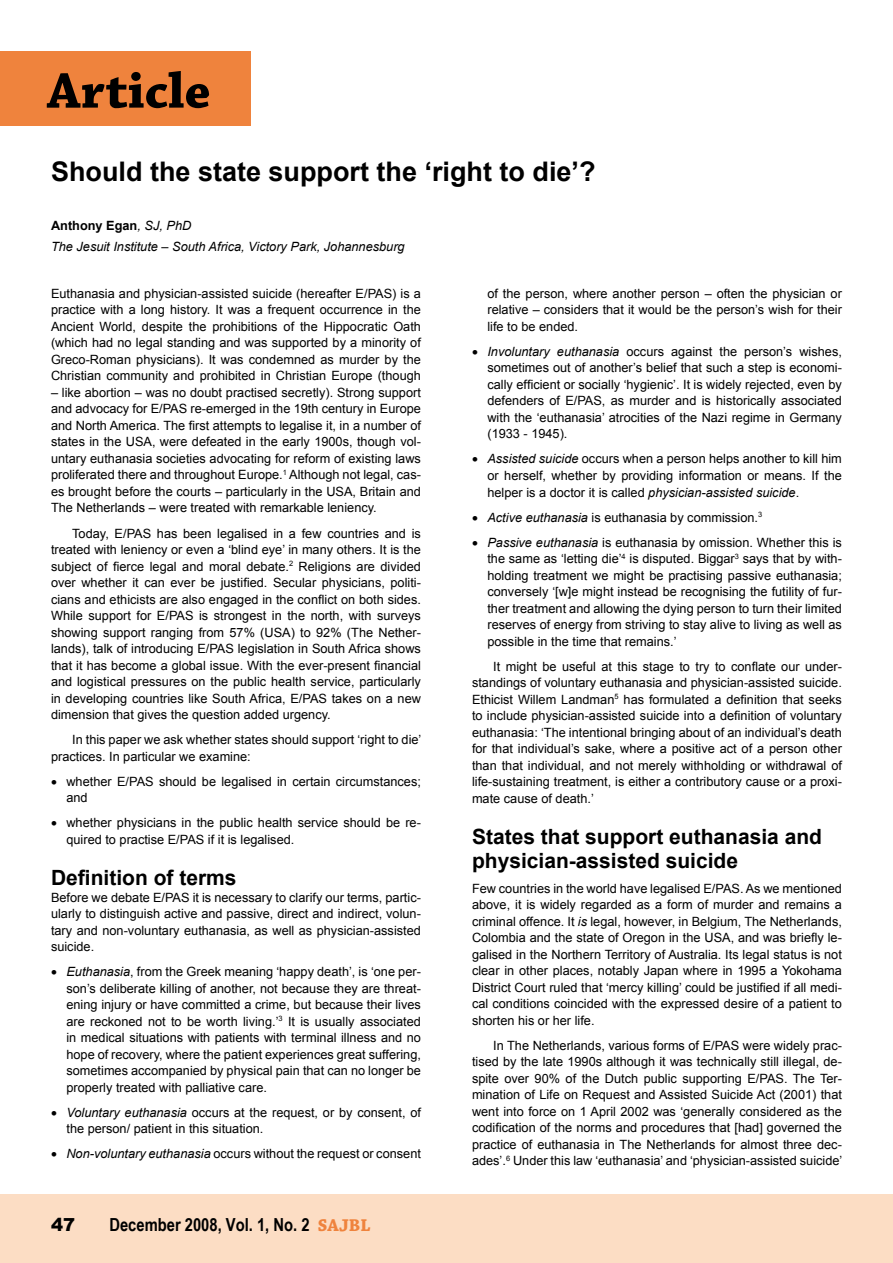
<style>
.page{position:relative;width:893px;height:1263px;background:#fff}
.page>*{position:absolute;margin:0;border:0;box-sizing:border-box;transform-origin:0 0}
.t1{font:700 52.5px "Chaparral Pro";color:#000}
.t2{font:700 27px "Arial";color:#000}
.t3{font:700 21px/24px "Arial";color:#000}
.t4{font:700 18px "Arial Narrow";color:#000}
.t5{font:900 18px "Arial";color:#000}
.t6{font:12.75px/16.5px "Arial";color:#000;text-align:justify}
.t7{font:italic 12.75px/21.6px "Arial";color:#000}
.s1{font-weight:700;font-style:normal}
.s2{font-style:italic}
.s3{font-family:"Chaparral Pro";color:#ef833d}
</style>
<div class="page">
<div style="left:0;top:1195px;width:893px;height:68px;background:#fcddc4"></div>
<div style="left:0;top:51px;width:251px;height:74px;background:#ef833d"></div>
<h1 class="t1" style="left:47px;top:60px;width:165px">Article</h1>
<h2 class="t2" style="left:51px;top:156px;width:546px">Should the state support the ‘right to die’?</h2>
<p class="t7" style="left:51px;top:214px;width:355px"><span class="s1">Anthony Egan</span>, SJ, PhD<br>The Jesuit Institute – South Africa, Victory Park, Johannesburg</p>
<p class="t6" style="left:51px;top:285px;width:371px">Euthanasia and physician-assisted suicide (hereafter E/PAS) is a practice with a long history. It was a frequent occurrence in the Ancient World, despite the prohibitions of the Hippocratic Oath (which had no legal standing and was supported by a minority of Greco-Roman physicians). It was condemned as murder by the Christian community and prohibited in Christian Europe (though</p>
<p class="t6" style="left:51px;top:384px;width:371px">– like abortion – was no doubt practised secretly). Strong support and advocacy for E/PAS re-emerged in the 19th century in Europe and North America. The first attempts to legalise it, in a number of states in the USA, were defeated in the early 1900s, though vol&shy;untary euthanasia societies advocating for reform of existing laws proliferated there and throughout Europe.<sup>1</sup> Although not legal, cas&shy;es brought before the courts – particularly in the USA, Britain and The Netherlands – were treated with remarkable leniency.</p>
<p class="t6" style="left:51px;top:525px;width:371px;text-indent:21px">Today, E/PAS has been legalised in a few countries and is treated with leniency or even a ‘blind eye’ in many others. It is the subject of fierce legal and moral debate.<sup>2</sup> Religions are divided over whether it can ever be justified. Secular physicians, politi&shy;cians and ethicists are also engaged in the conflict on both sides.<br>While support for E/PAS is strongest in the north, with surveys showing support ranging from 57% (USA) to 92% (The Nether&shy;lands), talk of introducing E/PAS legislation in South Africa shows that it has become a global issue. With the ever-present financial and logistical pressures on the public health service, particularly in developing countries like South Africa, E/PAS takes on a new dimension that gives the question added urgency.</p>
<p class="t6" style="left:51px;top:731px;width:372px;text-indent:21px">In this paper we ask whether states should support ‘right to die’ practices. In particular we examine:</p>
<p class="t6" style="left:66px;top:773px;width:356px;text-indent:-15px">• whether E/PAS should be legalised in certain circumstances; and</p>
<p class="t6" style="left:66px;top:814px;width:356px;text-indent:-15px">• whether physicians in the public health service should be re&shy;quired to practise E/PAS if it is legalised.</p>
<h3 class="t3" style="left:51px;top:866px;width:187px">Definition of terms</h3>
<p class="t6" style="left:51px;top:889px;width:371px">Before we debate E/PAS it is necessary to clarify our terms, partic&shy;ularly to distinguish active and passive, direct and indirect, volun&shy;tary and non-voluntary euthanasia, as well as physician-assisted suicide.</p>
<p class="t6" style="left:66px;top:963px;width:356px;text-indent:-15px">• <span class="s2">Euthanasia</span>, from the Greek meaning ‘happy death’, is ‘one per&shy;son’s deliberate killing of another, not because they are threat&shy;ening injury or have committed a crime, but because their lives are reckoned not to be worth living.’<sup>3</sup> It is usually associated in medical situations with patients with terminal illness and no hope of recovery, where the patient experiences great suffering, sometimes accompanied by physical pain that can no longer be properly treated with palliative care.</p>
<p class="t6" style="left:66px;top:1104px;width:356px;text-indent:-15px">• <span class="s2">Voluntary euthanasia</span> occurs at the request, or by consent, of the person/ patient in this situation.</p>
<p class="t6" style="left:51px;top:1145px;width:371px">• <span class="s2">Non-voluntary euthanasia</span> occurs without the request or consent</p>
<h3 class="t5" style="left:51px;top:1215px;width:26px">47</h3>
<h3 class="t4" style="left:109px;top:1214px;width:262px">December 2008, Vol. 1, No. 2 <span class="s3">SAJBL</span></h3>
<p class="t6" style="left:487px;top:285px;width:356px">of the person, where another person – often the physician or relative – considers that it would be the person’s wish for their life to be ended.</p>
<p class="t6" style="left:487px;top:343px;width:356px;text-indent:-15px">• <span class="s2">Involuntary euthanasia</span> occurs against the person’s wishes, sometimes out of another’s belief that such a step is economi&shy;cally efficient or socially ‘hygienic’. It is widely rejected, even by defenders of E/PAS, as murder and is historically associated with the ‘euthanasia’ atrocities of the Nazi regime in Germany (1933 - 1945).</p>
<p class="t6" style="left:487px;top:451px;width:356px;text-indent:-15px">• <span class="s2">Assisted suicide</span> occurs when a person helps another to kill him or herself, whether by providing information or means. If the helper is a doctor it is called <span class="s2">physician-assisted suicide</span>.</p>
<p class="t6" style="left:472px;top:509px;width:292px">• <span class="s2">Active euthanasia</span> is euthanasia by commission.<sup>3</sup></p>
<p class="t6" style="left:487px;top:534px;width:356px;text-indent:-15px">• <span class="s2">Passive euthanasia</span> is euthanasia by omission. Whether this is the same as ‘letting die’<sup>4</sup> is disputed. Biggar<sup>3</sup> says that by with&shy;holding treatment we might be practising passive euthanasia; conversely ‘[w]e might instead be recognising the futility of fur&shy;ther treatment and allowing the dying person to turn their limited reserves of energy from striving to stay alive to living as well as possible in the time that remains.’</p>
<p class="t6" style="left:472px;top:658px;width:371px;text-indent:21px">It might be useful at this stage to try to conflate our under&shy;standings of voluntary euthanasia and physician-assisted suicide.<br>Ethicist Willem Landman<sup>5</sup> has formulated a definition that seeks to include physician-assisted suicide into a definition of voluntary euthanasia: ‘The intentional bringing about of an individual’s death for that individual’s sake, where a positive act of a person other than that individual, and not merely withholding or withdrawal of life-sustaining treatment, is either a contributory cause or a proxi&shy;mate cause of death.’</p>
<h3 class="t3" style="left:472px;top:824px;width:352px">States that support euthanasia and physician-assisted suicide</h3>
<p class="t6" style="left:472px;top:880px;width:371px">Few countries in the world have legalised E/PAS. As we mentioned above, it is widely regarded as a form of murder and remains a criminal offence. It <span class="s2">is</span> legal, however, in Belgium, The Netherlands, Colombia and the state of Oregon in the USA, and was briefly le&shy;galised in the Northern Territory of Australia. Its legal status is not clear in other places, notably Japan where in 1995 a Yokohama District Court ruled that ‘mercy killing’ could be justified if all medi&shy;cal conditions coincided with the expressed desire of a patient to shorten his or her life.</p>
<p class="t6" style="left:472px;top:1037px;width:372px;text-indent:21px">In The Netherlands, various forms of E/PAS were widely prac&shy;tised by the late 1990s although it was technically still illegal, de&shy;spite over 90% of the Dutch public supporting E/PAS. The Ter&shy;mination of Life on Request and Assisted Suicide Act (2001) that went into force on 1 April 2002 was ‘generally considered as the codification of the norms and procedures that [had] governed the practice of euthanasia in The Netherlands for almost three dec&shy;ades’.<sup>6</sup> Under this law ‘euthanasia’ and ‘physician-assisted suicide’</p>
</div>
